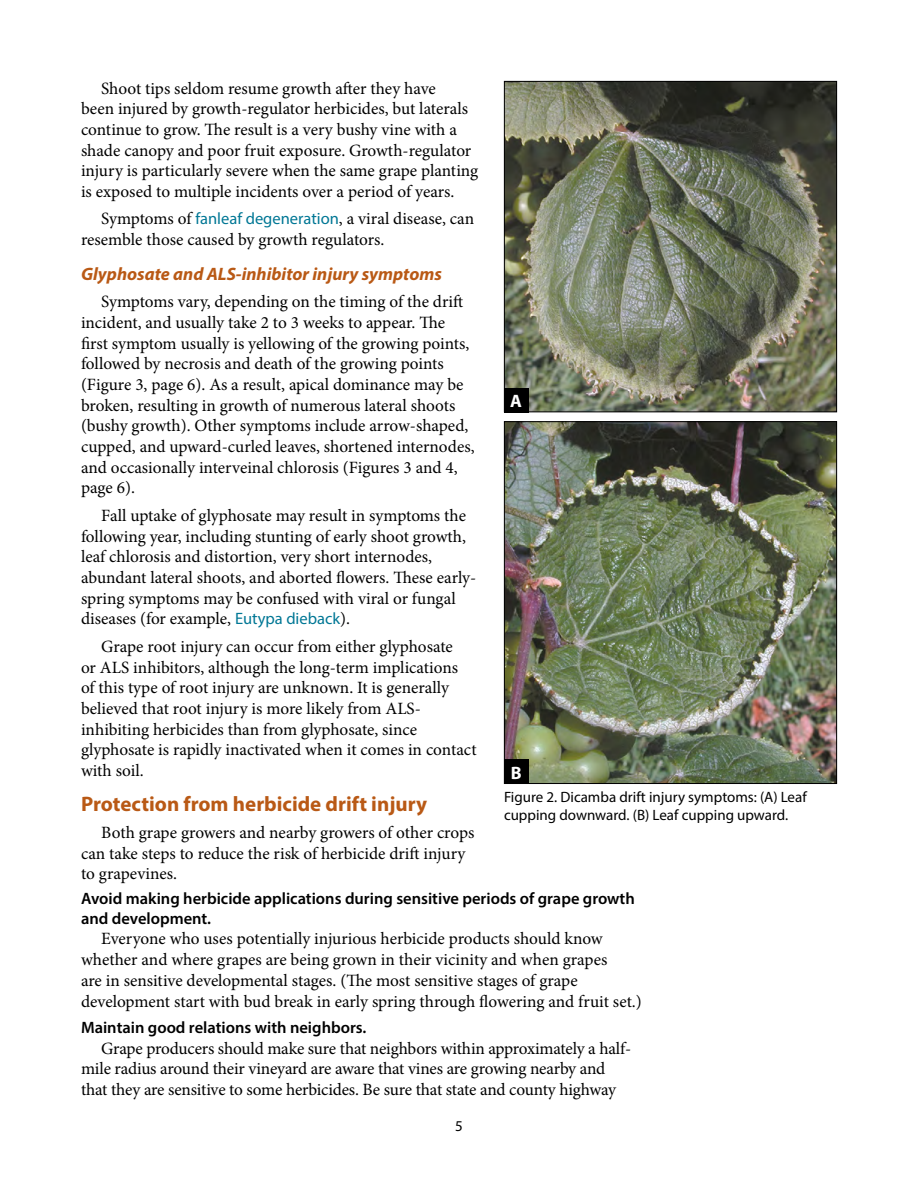
<style>
.page{position:relative;width:918px;height:1188px;background:#fff}
.page>*{position:absolute;margin:0;border:0;box-sizing:border-box;transform-origin:0 0}
.Subhead_1{font:700 21px "Myriad Pro";color:#b95915}
.Subhead_2{font:italic 700 18px "Myriad Pro";color:#b95915}
.t1{font:700 18px "Myriad Pro";color:#fff}
.Body_text{font:17.25px/20.7px "Minion Pro";letter-spacing:-.005em;color:#000}
.Subhead_3{font:600 16.5px/19.5px "Myriad Pro";color:#000}
.t2{font:15px/18px "Myriad Pro";color:#000}
.s1{font-family:"Myriad Pro";font-size:16.5px;color:#007795}
</style>
<div class="page">
<img style="left:506px;top:83px;width:329px;height:327px">
<div style="left:504px;top:81px;width:333px;height:331px;border:1px solid #000"></div>
<img style="left:506px;top:423px;width:329px;height:359px">
<div style="left:504px;top:421px;width:333px;height:363px;border:1px solid #000"></div>
<div style="left:504px;top:388px;width:24px;height:24px;background:#000"></div>
<div style="left:504px;top:760px;width:24px;height:24px;background:#000"></div>
<p class="Body_text" style="left:81px;top:78px;width:399px;text-indent:20px">Shoot tips seldom resume growth after they have<br>been injured by growth-regulator herbicides, but laterals continue to grow. The result is a very bushy vine with a shade canopy and poor fruit exposure. Growth-regulator injury is particularly severe when the same grape planting is exposed to multiple incidents over a period of years.</p>
<p class="Body_text" style="left:81px;top:209px;width:395px;text-indent:20px">Symptoms of <span class="s1">fanleaf degeneration</span>, a viral disease, can resemble those caused by growth regulators.</p>
<h3 class="Subhead_2" style="left:81px;top:262px;width:362px">Glyphosate and ALS-inhibitor injury symptoms</h3>
<p class="Body_text" style="left:81px;top:291px;width:395px;text-indent:20px">Symptoms vary, depending on the timing of the drift incident, and usually take 2 to 3 weeks to appear. The first symptom usually is yellowing of the growing points, followed by necrosis and death of the growing points (Figure 3, page 6). As a result, apical dominance may be broken, resulting in growth of numerous lateral shoots (bushy growth). Other symptoms include arrow-shaped, cupped, and upward-curled leaves, shortened internodes, and occasionally interveinal chlorosis (Figures 3 and 4, page 6).</p>
<p class="Body_text" style="left:81px;top:505px;width:397px;text-indent:20px">Fall uptake of glyphosate may result in symptoms the following year, including stunting of early shoot growth, leaf chlorosis and distortion, very short internodes, abundant lateral shoots, and aborted flowers. These early&shy;spring symptoms may be confused with viral or fungal diseases (for example, <span class="s1">Eutypa dieback</span>).</p>
<p class="Body_text" style="left:81px;top:636px;width:397px;text-indent:20px">Grape root injury can occur from either glyphosate<br>or ALS inhibitors, although the long-term implications<br>of this type of root injury are unknown. It is generally believed that root injury is more likely from ALS&shy;inhibiting herbicides than from glyphosate, since glyphosate is rapidly inactivated when it comes in contact with soil.</p>
<h2 class="Subhead_1" style="left:81px;top:790px;width:348px">Protection from herbicide drift injury</h2>
<p class="Body_text" style="left:81px;top:822px;width:395px;text-indent:20px">Both grape growers and nearby growers of other crops can take steps to reduce the risk of herbicide drift injury to grapevines.</p>
<p class="t1" style="left:510px;top:389px;width:13px">A</p>
<p class="t1" style="left:511px;top:761px;width:12px">B</p>
<p class="t2" style="left:504px;top:788px;width:304px">Figure 2. Dicamba drift injury symptoms: (A) Leaf cupping downward. (B) Leaf cupping upward.</p>
<p class="Subhead_3" style="left:81px;top:889px;width:555px">Avoid making herbicide applications during sensitive periods of grape growth and development.</p>
<p class="Body_text" style="left:81px;top:929px;width:562px;text-indent:20px">Everyone who uses potentially injurious herbicide products should know whether and where grapes are being grown in their vicinity and when grapes<br>are in sensitive developmental stages. (The most sensitive stages of grape development start with bud break in early spring through flowering and fruit set.)</p>
<p class="Subhead_3" style="left:81px;top:1017px;width:287px">Maintain good relations with neighbors.</p>
<p class="Body_text" style="left:81px;top:1038px;width:552px;text-indent:20px">Grape producers should make sure that neighbors within approximately a half&shy;mile radius around their vineyard are aware that vines are growing nearby and that they are sensitive to some herbicides. Be sure that state and county highway</p>
<p class="t2" style="left:455px;top:1117px;width:9px">5</p>
</div>
